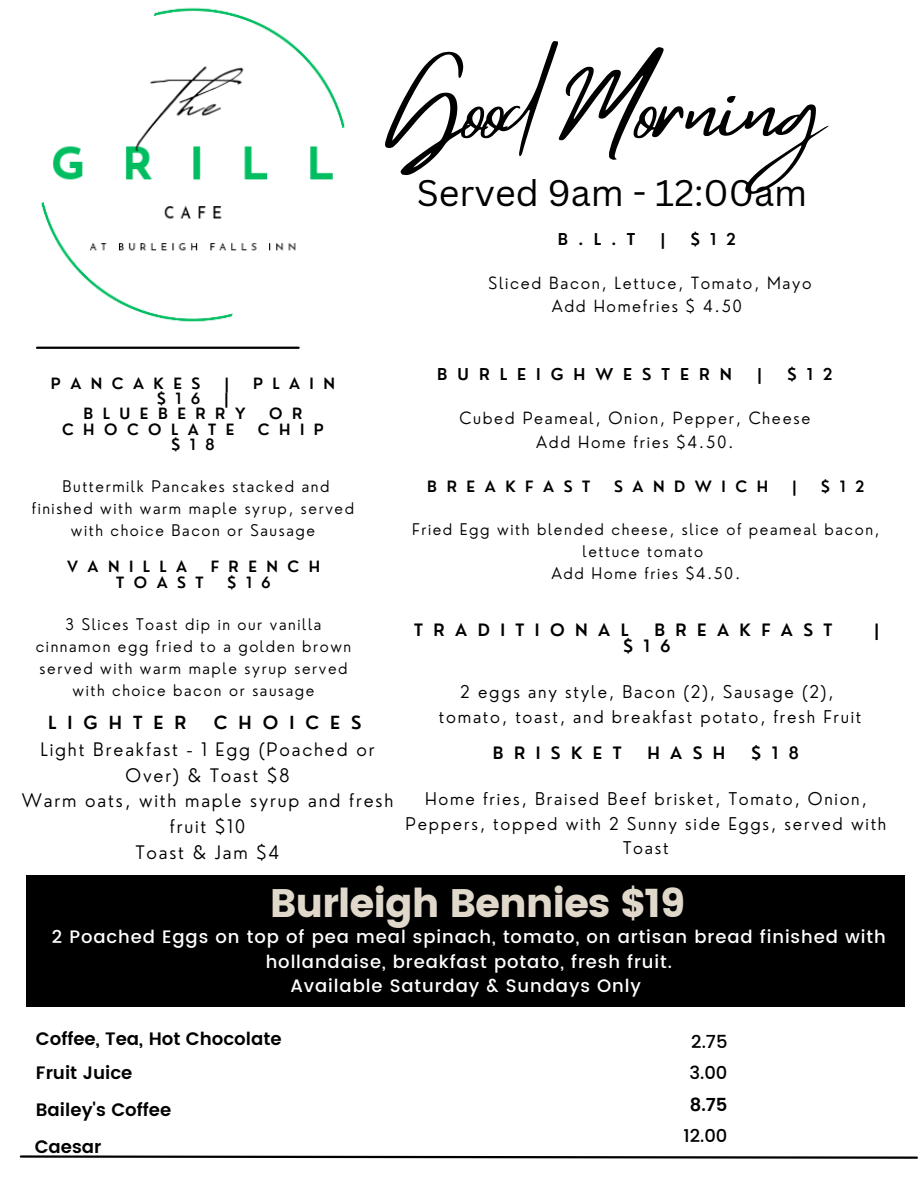
<style>
.page{position:relative;width:918px;height:1188px;background:#fff}
.page>*{position:absolute;margin:0;border:0;box-sizing:border-box;transform-origin:0 0}
.t1{font:93.3px "Mistrully";letter-spacing:-.03em;color:#000}
.t2{font:39.75px "Poppins";letter-spacing:-.03em;color:#e0d8cb}
.t3{font:36px "Canva Sans";color:#000}
.t4{font:300 18.15px/25.8px "Nourd";letter-spacing:.1em;color:#000;text-align:center}
.t5{font:500 18px/24.8px "Poppins";letter-spacing:.05em;color:#fff;text-align:center}
.t6{font:600 18px "Poppins";color:#000}
.t7{font:500 18px/31.5px "Poppins";color:#000;text-align:center}
.t8{font:600 17.7px "Nourd";letter-spacing:.625em;color:#000}
.t9{font:300 17.1px/24.3px "Nourd";letter-spacing:.1em;color:#000;text-align:center}
.t10{font:600 16.65px "Nourd";letter-spacing:.625em;color:#000}
.t11{font:300 16.5px/23.2px "Nourd";letter-spacing:.1em;color:#000;text-align:center}
.t12{font:600 15.9px "Nourd";letter-spacing:.625em;color:#000}
.t13{font:300 15.75px/22.2px "Nourd";letter-spacing:.1em;color:#000;text-align:center}
.t14{font:300 15.6px/22.2px "Nourd";letter-spacing:.1em;color:#000;text-align:center}
.t15{font:600 15.3px "Nourd";letter-spacing:.625em;color:#000}
.t16{font:600 15.15px "Nourd";letter-spacing:.625em;color:#000}
.s1{font-weight:600}
</style>
<div class="page">
<img style="left:36px;top:7px;width:309px;height:342px">
<hr style="left:37px;top:347px;width:262px;height:2px;background:#000">
<svg style="left:19px;top:1155px;width:899px;height:4px"></svg>
<div style="left:27px;top:875px;width:878px;height:132px;background:#000"></div>
<h1 class="t1" style="left:383px;top:34px;width:442px">Good Morning</h1>
<h3 class="t3" style="left:417px;top:168px;width:392px">Served 9am - 12:00am</h3>
<p class="t12" style="left:558px;top:229px;width:79px">B.L.T</p>
<p class="t12" style="left:660px;top:229px;width:7px">|</p>
<p class="t12" style="left:690px;top:229px;width:47px">$12</p>
<h6 class="t11" style="left:489px;top:271px;width:324px">Sliced Bacon, Lettuce, Tomato, Mayo<br>Add Homefries $ 4.50</h6>
<p class="t16" style="left:51px;top:374px;width:151px">PANCAKES</p>
<p class="t16" style="left:224px;top:374px;width:7px">|</p>
<p class="t16" style="left:253px;top:374px;width:84px">PLAIN</p>
<p class="t16" style="left:157px;top:389px;width:45px">$16</p>
<p class="t16" style="left:224px;top:389px;width:7px">|</p>
<p class="t16" style="left:84px;top:404px;width:164px">BLUEBERRY</p>
<p class="t16" style="left:269px;top:404px;width:35px">O R</p>
<p class="t16" style="left:62px;top:419px;width:174px">CHOCOLATE</p>
<p class="t16" style="left:258px;top:419px;width:67px">CHIP</p>
<p class="t16" style="left:171px;top:435px;width:45px">$18</p>
<p class="t14" style="left:32px;top:475px;width:324px">Buttermilk Pancakes stacked and finished with warm maple syrup, served with choice Bacon or Sausage</p>
<p class="t16" style="left:67px;top:557px;width:122px">VANILLA</p>
<p class="t16" style="left:211px;top:557px;width:111px">FRENCH</p>
<p class="t16" style="left:116px;top:573px;width:89px">TOAST</p>
<p class="t16" style="left:227px;top:573px;width:45px">$16</p>
<p class="t14" style="left:36px;top:613px;width:317px">3 Slices Toast dip in our vanilla cinnamon egg fried to a golden brown served with warm maple syrup served with choice bacon or sausage</p>
<h4 class="t8" style="left:48px;top:711px;width:140px">LIGHTER</h4>
<h4 class="t8" style="left:214px;top:711px;width:149px">CHOICES</h4>
<h6 class="t4" style="left:22px;top:736px;width:373px">Light Breakfast - 1 Egg (Poached or<br>Over) &amp; Toast $8<br>Warm oats, with maple syrup and fresh fruit $10<br>Toast &amp; Jam $4</h6>
<p class="t12" style="left:437px;top:364px;width:296px">BURLEIGHWESTERN</p>
<p class="t12" style="left:757px;top:364px;width:7px">|</p>
<p class="t12" style="left:787px;top:364px;width:47px">$12</p>
<h6 class="t11" style="left:460px;top:407px;width:352px">Cubed Peameal, Onion, Pepper, Cheese<br>Add Home fries $4.50.</h6>
<p class="t15" style="left:427px;top:477px;width:165px">BREAKFAST</p>
<p class="t15" style="left:614px;top:477px;width:156px">SANDWICH</p>
<p class="t15" style="left:792px;top:477px;width:7px">|</p>
<p class="t15" style="left:821px;top:477px;width:45px">$12</p>
<p class="t13" style="left:412px;top:518px;width:469px">Fried Egg with blended cheese, slice of peameal bacon, lettuce tomato</p>
<p class="t13" style="left:551px;top:562px;width:190px">Add Home fries $4.50.</p>
<h4 class="t10" style="left:414px;top:619px;width:216px">TRADITIONAL</h4>
<h4 class="t10" style="left:654px;top:619px;width:180px">BREAKFAST</h4>
<h4 class="t10" style="left:874px;top:619px;width:7px">|</h4>
<h4 class="t10" style="left:623px;top:636px;width:49px">$16</h4>
<h6 class="t9" style="left:439px;top:680px;width:424px">2 eggs any style, Bacon (2), Sausage (2), tomato, toast, and breakfast potato, fresh Fruit</h6>
<h4 class="t10" style="left:493px;top:743px;width:130px">BRISKET</h4>
<h4 class="t10" style="left:647px;top:743px;width:79px">HASH</h4>
<h4 class="t10" style="left:751px;top:743px;width:49px">$18</h4>
<h6 class="t9" style="left:406px;top:787px;width:482px">Home fries, Braised Beef brisket, Tomato, Onion,<br>Peppers, topped with 2 Sunny side Eggs, served with<br>Toast</h6>
<h2 class="t2" style="left:270px;top:880px;width:417px">Burleigh Bennies $19</h2>
<h5 class="t5" style="left:52px;top:924px;width:835px">2 Poached Eggs on top of pea meal spinach, tomato, on artisan bread finished with hollandaise, breakfast potato, fresh fruit.<br>Available Saturday &amp; Sundays Only</h5>
<h5 class="t6" style="left:36px;top:1028px;width:247px">Coffee, Tea, Hot Chocolate</h5>
<h5 class="t7" style="left:684px;top:1026px;width:45px">2.75<br>3.00<br><span class="s1">8.75<br></span>12.00</h5>
<h5 class="t6" style="left:36px;top:1062px;width:98px">Fruit Juice</h5>
<h5 class="t6" style="left:36px;top:1099px;width:137px">Bailey's Coffee</h5>
<h5 class="t6" style="left:35px;top:1136px;width:68px">Caesar</h5>
</div>
